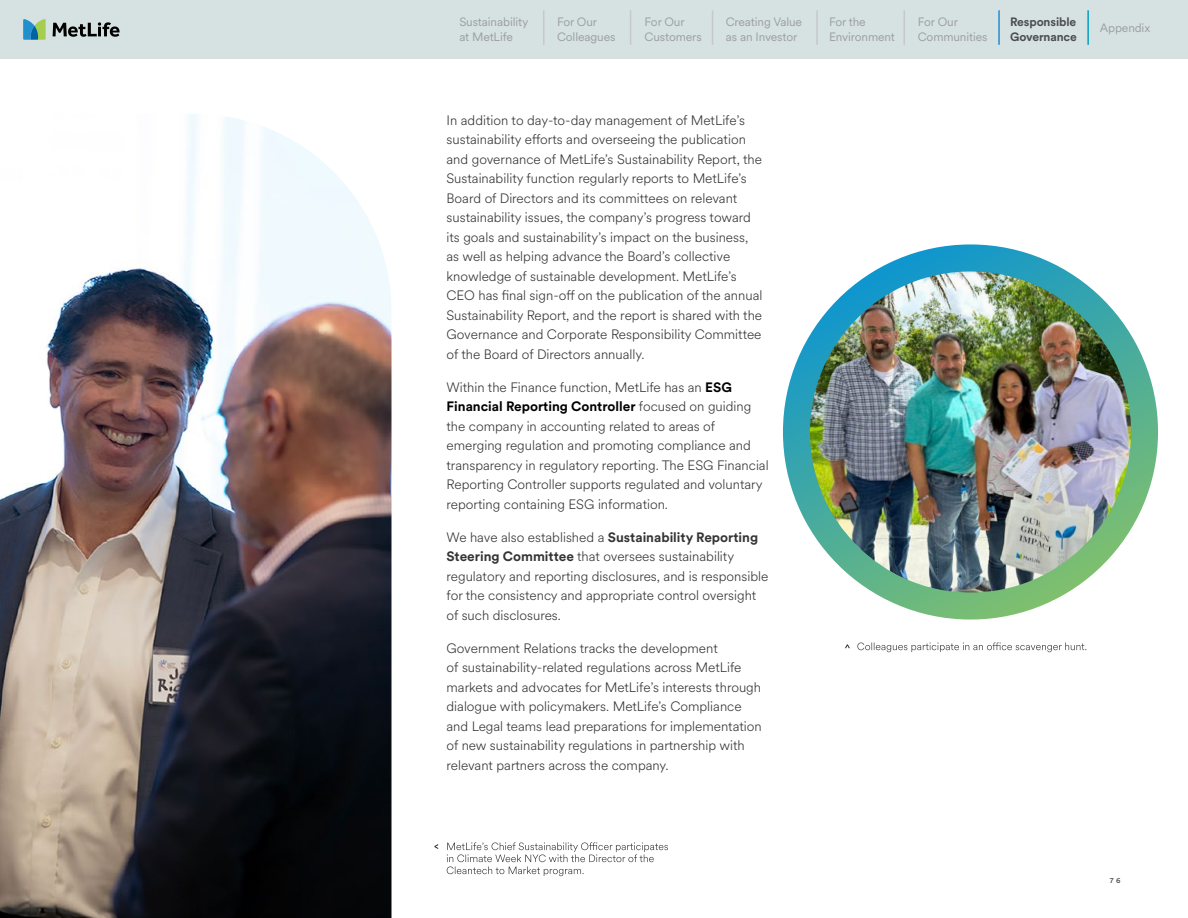
<style>
.page{position:relative;width:1188px;height:918px;background:#fff}
.page>*{position:absolute;margin:0;border:0;box-sizing:border-box;transform-origin:0 0}
.Body_Copy{font:300 13.5px/19.5px "Met Life Circular";color:#343433}
.t1{font:12px/14.4px "Met Life Circular";letter-spacing:-.01em;color:#9d9fa2}
.t2{font:700 12px/14.4px "Met Life Circular";letter-spacing:-.01em;color:#4d4d4f}
.t3{font:500 7.5px "Met Life Circular";color:#4d4d4f}
.s1{font-weight:700;color:#000}
.s2{font-weight:700}
</style>
<div class="page">
<svg style="left:783px;top:244px;width:375px;height:376px;background:#4aac9f"></svg>
<img style="left:0;top:114px;width:392px;height:804px">
<img style="left:810px;top:271px;width:321px;height:322px;border-radius:161px">
<svg style="left:857px;top:642px;width:229px;height:10px"></svg>
<svg style="left:845px;top:644px;width:5px;height:4px"></svg>
<svg style="left:447px;top:842px;width:221px;height:34px"></svg>
<svg style="left:434px;top:844px;width:4px;height:5px"></svg>
<div style="left:0;top:0;width:1188px;height:59px;background:#d6e2e2"></div>
<svg style="left:53px;top:22px;width:67px;height:15px"></svg>
<svg style="left:23px;top:19px;width:23px;height:21px"></svg>
<hr style="left:543px;top:10px;width:1px;height:35px;background:#c7c8ca">
<hr style="left:630px;top:10px;width:1px;height:35px;background:#c7c8ca">
<hr style="left:712px;top:10px;width:1px;height:35px;background:#c7c8ca">
<hr style="left:816px;top:10px;width:2px;height:35px;background:#c7c8ca">
<hr style="left:904px;top:10px;width:1px;height:35px;background:#c7c8ca">
<hr style="left:998px;top:10px;width:2px;height:35px;background:#fff">
<hr style="left:1087px;top:10px;width:2px;height:35px;background:#fff">
<p class="t2" style="left:1010px;top:14px;width:68px">Responsible<br>Governance</p>
<p class="t1" style="left:459px;top:14px;width:71px">Sustainability at MetLife</p>
<p class="t1" style="left:557px;top:14px;width:60px">For Our<br>Colleagues</p>
<p class="t1" style="left:645px;top:14px;width:59px">For Our<br>Customers</p>
<p class="t1" style="left:726px;top:14px;width:78px">Creating Value as an Investor</p>
<p class="t1" style="left:829px;top:14px;width:67px">For the<br>Environment</p>
<p class="t1" style="left:918px;top:14px;width:71px">For Our<br>Communities</p>
<p class="t1" style="left:1100px;top:20px;width:52px">Appendix</p>
<p class="Body_Copy" style="left:447px;top:110px;width:317px">In addition to day-to-day management of MetLife’s sustainability efforts and overseeing the publication and governance of MetLife’s Sustainability Report, the Sustainability function regularly reports to MetLife’s Board of Directors and its committees on relevant sustainability issues, the company’s progress toward its goals and sustainability’s impact on the business, as well as helping advance the Board’s collective knowledge of sustainable development. MetLife’s CEO has final sign-off on the publication of the annual Sustainability Report, and the report is shared with the Governance and Corporate Responsibility Committee of the Board of Directors annually.</p>
<p class="Body_Copy" style="left:447px;top:377px;width:324px">Within the Finance function, MetLife has an <span class="s1">ESG Financial Reporting Controller</span> focused on guiding the company in accounting related to areas of emerging regulation and promoting compliance and transparency in regulatory reporting. The ESG Financial Reporting Controller supports regulated and voluntary reporting containing ESG information.</p>
<p class="Body_Copy" style="left:447px;top:527px;width:323px">We have also established a <span class="s2">Sustainability Reporting Steering Committee</span> that oversees sustainability regulatory and reporting disclosures, and is responsible for the consistency and appropriate control oversight of such disclosures.</p>
<p class="Body_Copy" style="left:447px;top:638px;width:317px">Government Relations tracks the development<br>of sustainability-related regulations across MetLife markets and advocates for MetLife’s interests through dialogue with policymakers. MetLife’s Compliance and Legal teams lead preparations for implementation of new sustainability regulations in partnership with relevant partners across the company.</p>
<p class="t3" style="left:1110px;top:875px;width:12px">7 6</p>
</div>
